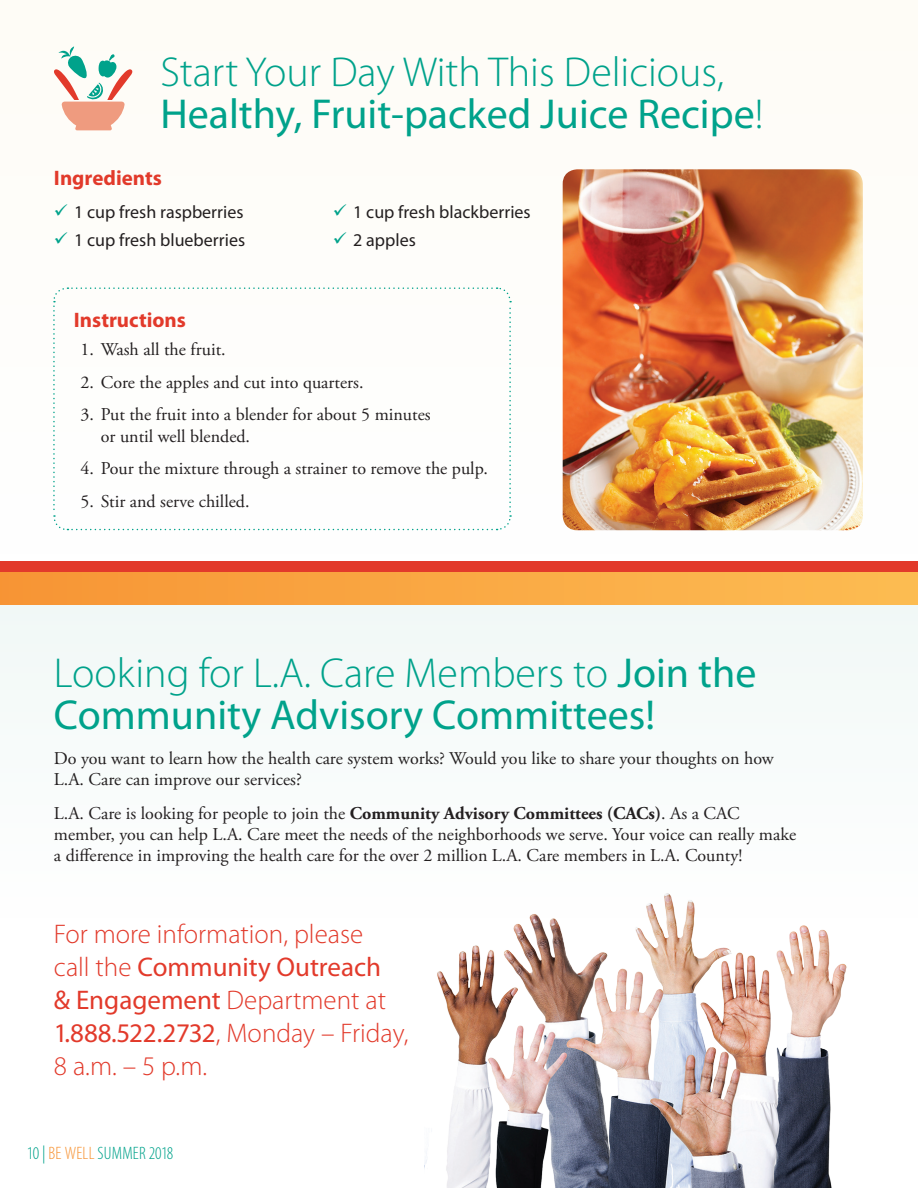
<style>
.page{position:relative;width:918px;height:1188px;background:#fff}
.page>*{position:absolute;margin:0;border:0;box-sizing:border-box;transform-origin:0 0}
.t1{font:42px/42px "Myriad Pro";color:#00a28b}
.t2{font:300 42px/42px "Myriad Pro";color:#00a28b}
.t3{font:300 27px/33px "Myriad Pro";color:#e23a2b}
.t4{font:700 21px "Myriad Pro";color:#e23a2b}
.t5{font:18px/21px "Adobe Garamond Pro";color:#231f20}
.t6{font:18px "Myriad Pro";color:#231f20}
.t7{font:300 condensed 18px "Myriad Pro";letter-spacing:.01em;color:#00a28b}
.s1{font-weight:400}
.s2{font-weight:300}
.s3{font-weight:700}
.s4{color:#f79334}
</style>
<div class="page">
<div style="left:0;top:0;width:918px;height:553px;background:#fefcf6"></div>
<div style="left:0;top:575px;width:918px;height:343px;background:#f7fbfa"></div>
<img style="left:425px;top:893px;width:422px;height:295px">
<div style="left:0;top:572px;width:918px;height:32px;background:linear-gradient(to right,#f79535,#fdbc52)"></div>
<div style="left:0;top:561px;width:918px;height:11px;background:#e23a2b"></div>
<img style="left:563px;top:169px;width:300px;height:361px">
<svg style="left:54px;top:46px;width:78px;height:84px"></svg>
<svg style="left:53px;top:287px;width:459px;height:244px"></svg>
<h2 class="t2" style="left:160px;top:52px;width:605px">Start Your Day With This Delicious,<br><span class="s1">Healthy, Fruit-packed Juice Recipe</span>!</h2>
<h3 class="t4" style="left:54px;top:164px;width:109px">Ingredients</h3>
<p class="t6" style="left:74px;top:201px;width:171px">1 cup fresh raspberries</p>
<p class="t6" style="left:74px;top:229px;width:172px">1 cup fresh blueberries</p>
<p class="t6" style="left:353px;top:201px;width:179px">1 cup fresh blackberries</p>
<p class="t6" style="left:353px;top:229px;width:64px">2 apples</p>
<h3 class="t4" style="left:74px;top:306px;width:114px">Instructions</h3>
<p class="t5" style="left:81px;top:340px;width:147px">1. Wash all the fruit.</p>
<p class="t5" style="left:81px;top:372px;width:284px">2. Core the apples and cut into quarters.</p>
<p class="t5" style="left:101px;top:404px;width:331px;line-height:21.6px;text-indent:-20px">3. Put the fruit into a blender for about 5 minutes or until well blended.</p>
<p class="t5" style="left:81px;top:459px;width:409px">4. Pour the mixture through a strainer to remove the pulp.</p>
<p class="t5" style="left:81px;top:491px;width:170px">5. Stir and serve chilled.</p>
<h2 class="t1" style="left:54px;top:652px;width:704px"><span class="s2">Looking for L.A. Care Members to</span> Join the<br>Community Advisory Committees!</h2>
<p class="t5" style="left:54px;top:748px;width:721px">Do you want to learn how the health care system works? Would you like to share your thoughts on how<br>L.A. Care can improve our services?</p>
<p class="t5" style="left:54px;top:804px;width:744px">L.A. Care is looking for people to join the <span class="s3">Community Advisory Committees (CACs)</span>. As a CAC member, you can help L.A. Care meet the needs of the neighborhoods we serve. Your voice can really make a difference in improving the health care for the over 2 million L.A. Care members in L.A. County!</p>
<p class="t3" style="left:54px;top:918px;width:356px">For more information, please<br>call the <span class="s1">Community Outreach<br>&amp; Engagement</span> Department at<br><span class="s1">1.888.522.2732</span>, Monday – Friday,<br>8 a.m. – 5 p.m.</p>
<p class="t7" style="left:27px;top:1143px;width:148px">10 | <span class="s4">BE WELL</span> SUMMER 2018</p>
</div>
